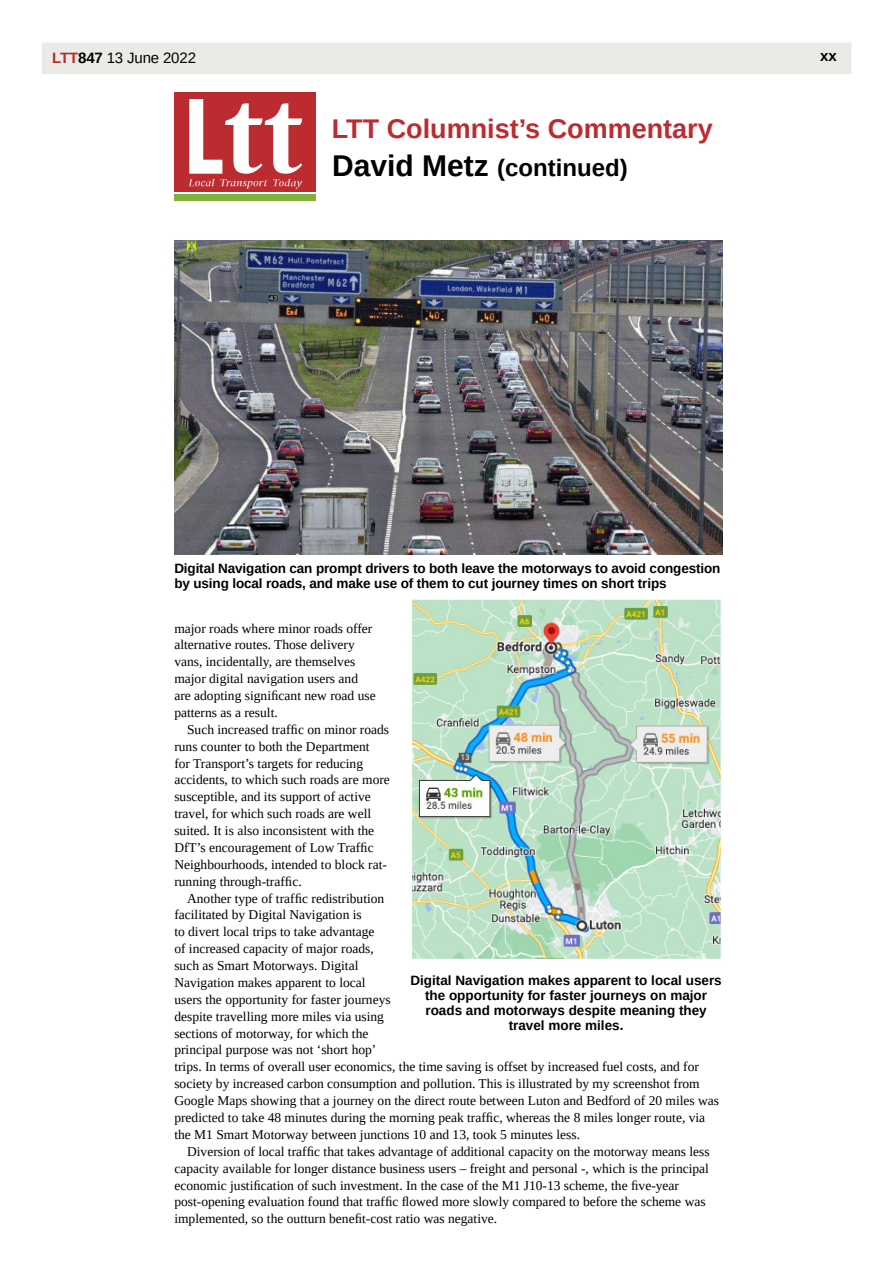
<style>
.page{position:relative;width:893px;height:1263px;background:#fff}
.page>*{position:absolute;margin:0;border:0;box-sizing:border-box;transform-origin:0 0}
.t1{font:700 27px "Liberation Sans";color:#bd2a30}
.t2{font:700 24px "Liberation Sans";color:#000}
.t3{font:15px "Liberation Sans";letter-spacing:-.01em;color:#000}
.t4{font:700 15px "Liberation Sans";color:#000}
.t5{font:13.5px/16.8px "Liberation Serif";color:#000}
.t6{font:700 13.5px/15px "Liberation Sans";color:#000;text-align:center}
.s1{font-weight:700;color:#bc2830}
.s2{font-weight:700}
.s3{font-size:30px}
</style>
<div class="page">
<div style="left:42px;top:43px;width:809px;height:31px;background:#eaebe7"></div>
<div style="left:175px;top:92px;width:141px;height:100px;background:#bc2b30"></div>
<div style="left:175px;top:194px;width:141px;height:7px;background:#83b13e"></div>
<svg style="left:189px;top:99px;width:113px;height:90px"></svg>
<img style="left:174px;top:240px;width:549px;height:314px">
<img style="left:413px;top:600px;width:307px;height:358px">
<div style="left:408px;top:595px;width:317px;height:368px;border:4px solid #fff"></div>
<p class="t3" style="left:52px;top:48px;width:145px"><span class="s1">LTT</span><span class="s2">847</span> 13 June 2022</p>
<h1 class="t1" style="left:332px;top:110px;width:383px">LTT Columnist’s Commentary</h1>
<h2 class="t2" style="left:332px;top:151px;width:297px"><span class="s3">David Metz</span> (continued)</h2>
<p class="t4" style="left:820px;top:46px;width:18px">xx</p>
<p class="t6" style="left:174px;top:561px;width:548px;text-align:left">Digital Navigation can prompt drivers to both leave the motorways to avoid congestion by using local roads, and make use of them to cut journey times on short trips</p>
<p class="t5" style="left:174px;top:619px;width:203px">major roads where minor roads offer alternative routes. Those delivery vans, incidentally, are themselves major digital navigation users and are adopting significant new road use patterns as a result.</p>
<p class="t5" style="left:174px;top:721px;width:217px;text-indent:13px">Such increased traffic on minor roads runs counter to both the Department<br>for Transport’s targets for reducing accidents, to which such roads are more susceptible, and its support of active travel, for which such roads are well suited. It is also inconsistent with the DfT’s encouragement of Low Traffic Neighbourhoods, intended to block rat&shy;running through-traffic.</p>
<p class="t5" style="left:174px;top:889px;width:546px;text-indent:13px">Another type of traffic redistribution<br>facilitated by Digital Navigation is<br>to divert local trips to take advantage<br>of increased capacity of major roads,<br>such as Smart Motorways. Digital<br>Navigation makes apparent to local<br>users the opportunity for faster journeys<br>despite travelling more miles via using<br>sections of motorway, for which the<br>principal purpose was not ‘short hop’<br>trips. In terms of overall user economics, the time saving is offset by increased fuel costs, and for society by increased carbon consumption and pollution. This is illustrated by my screenshot from Google Maps showing that a journey on the direct route between Luton and Bedford of 20 miles was predicted to take 48 minutes during the morning peak traffic, whereas the 8 miles longer route, via the M1 Smart Motorway between junctions 10 and 13, took 5 minutes less.</p>
<p class="t5" style="left:174px;top:1143px;width:537px;text-indent:13px">Diversion of local traffic that takes advantage of additional capacity on the motorway means less capacity available for longer distance business users – freight and personal -, which is the principal economic justification of such investment. In the case of the M1 J10-13 scheme, the five-year post-opening evaluation found that traffic flowed more slowly compared to before the scheme was implemented, so the outturn benefit-cost ratio was negative.</p>
<p class="t6" style="left:410px;top:973px;width:313px">Digital Navigation makes apparent to local users the opportunity for faster journeys on major roads and motorways despite meaning they travel more miles.</p>
</div>
